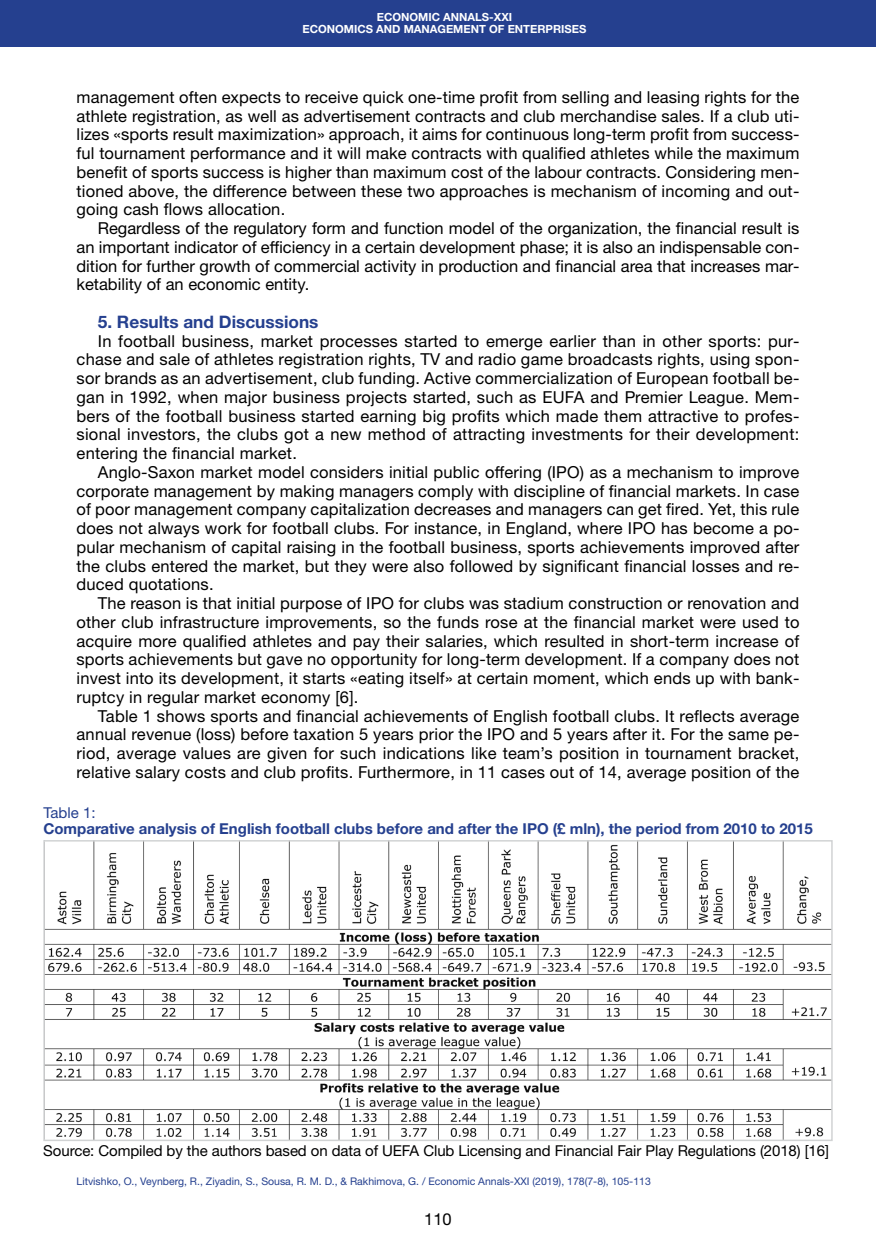
<style>
.page{position:relative;width:876px;height:1246px;background:#fff}
.page>*{position:absolute;margin:0;border:0;box-sizing:border-box;transform-origin:0 0}
.Заголовок_текст_2019{font:700 17.25px "Helvetica Neue LTW1 G";color:#25408f}
.Абзац_2019{font:16.5px/18.8px "Helvetica Neue LTW1 G";letter-spacing:.01em;color:#000;text-align:justify}
.Таблицы__рисунки__по{font:15px "Helvetica Neue LTW1 G";letter-spacing:-.005em;color:#000}
.Таблицы___рисунки_ша{font:700 15px "Helvetica Neue LTW1 G";color:#25408f}
.Таблицы___рисунки_ша-2{font:15px "Helvetica Neue LTW1 G";color:#25408f}
.Посада_2016{font:700 11.25px "Helvetica Neue LTW1 G";color:#fff}
.Нижний_колонтитул_20{font:10.5px "Helvetica Neue LTW1 G";color:#25408f}
</style>
<div class="page">
<div style="left:0;top:0;width:876px;height:47px;background:#25408f"></div>
<img style="left:46px;top:843px;width:784px;height:295px">
<div style="left:43px;top:840px;width:790px;height:301px;border:2px solid #d1d3d4"></div>
<p class="Посада_2016" style="left:377px;top:10px;width:137px">ECONOMIC ANNALS-XXI</p>
<p class="Посада_2016" style="left:302px;top:22px;width:285px">ECONOMICS AND MANAGEMENT OF ENTERPRISES</p>
<p class="Абзац_2019" style="left:77px;top:87px;width:724px">management often expects to receive quick one-time profit from selling and leasing rights for the athlete registration, as well as advertisement contracts and club merchandise sales. If a club uti&shy;lizes «sports result maximization» approach, it aims for continuous long-term profit from success&shy;ful tournament performance and it will make contracts with qualified athletes while the maximum benefit of sports success is higher than maximum cost of the labour contracts. Considering men&shy;tioned above, the difference between these two approaches is mechanism of incoming and out&shy;going cash flows allocation.</p>
<p class="Абзац_2019" style="left:77px;top:219px;width:724px;text-indent:21px">Regardless of the regulatory form and function model of the organization, the financial result is an important indicator of efficiency in a certain development phase; it is also an indispensable con&shy;dition for further growth of commercial activity in production and financial area that increases mar&shy;ketability of an economic entity.</p>
<p class="Заголовок_текст_2019" style="left:98px;top:311px;width:222px">5. Results and Discussions</p>
<p class="Абзац_2019" style="left:77px;top:331px;width:724px;text-indent:21px">In football business, market processes started to emerge earlier than in other sports: pur&shy;chase and sale of athletes registration rights, TV and radio game broadcasts rights, using spon&shy;sor brands as an advertisement, club funding. Active commercialization of European football be&shy;gan in 1992, when major business projects started, such as EUFA and Premier League. Mem&shy;bers of the football business started earning big profits which made them attractive to profes&shy;sional investors, the clubs got a new method of attracting investments for their development: entering the financial market.</p>
<p class="Абзац_2019" style="left:77px;top:462px;width:724px;text-indent:21px">Anglo-Saxon market model considers initial public offering (IPO) as a mechanism to improve corporate management by making managers comply with discipline of financial markets. In case of poor management company capitalization decreases and managers can get fired. Yet, this rule does not always work for football clubs. For instance, in England, where IPO has become a po&shy;pular mechanism of capital raising in the football business, sports achievements improved after the clubs entered the market, but they were also followed by significant financial losses and re&shy;duced quotations.</p>
<p class="Абзац_2019" style="left:77px;top:594px;width:724px;text-indent:21px">The reason is that initial purpose of IPO for clubs was stadium construction or renovation and other club infrastructure improvements, so the funds rose at the financial market were used to acquire more qualified athletes and pay their salaries, which resulted in short-term increase of sports achievements but gave no opportunity for long-term development. If a company does not invest into its development, it starts «eating itself» at certain moment, which ends up with bank&shy;ruptcy in regular market economy [6].</p>
<p class="Абзац_2019" style="left:77px;top:706px;width:724px;text-indent:21px">Table 1 shows sports and financial achievements of English football clubs. It reflects average annual revenue (loss) before taxation 5 years prior the IPO and 5 years after it. For the same pe&shy;riod, average values are given for such indications like team’s position in tournament bracket, relative salary costs and club profits. Furthermore, in 11 cases out of 14, average position of the</p>
<p class="Таблицы___рисунки_ша-2" style="left:43px;top:803px;width:54px">Table 1:</p>
<p class="Таблицы___рисунки_ша" style="left:43px;top:819px;width:771px">Comparative analysis of English football clubs before and after the IPO (£ mln), the period from 2010 to 2015</p>
<p class="Таблицы__рисунки__по" style="left:43px;top:1141px;width:787px">Source: Compiled by the authors based on data of UEFA Club Licensing and Financial Fair Play Regulations (2018) [16]</p>
<p class="Нижний_колонтитул_20" style="left:77px;top:1174px;width:576px">Litvishko, O., Veynberg, R., Ziyadin, S., Sousa, R. M. D., &amp; Rakhimova, G. / Economic Annals-XXI (2019), 178(7-8), 105-113</p>
<p class="Абзац_2019" style="left:424px;top:1209px;width:29px">110</p>
</div>
